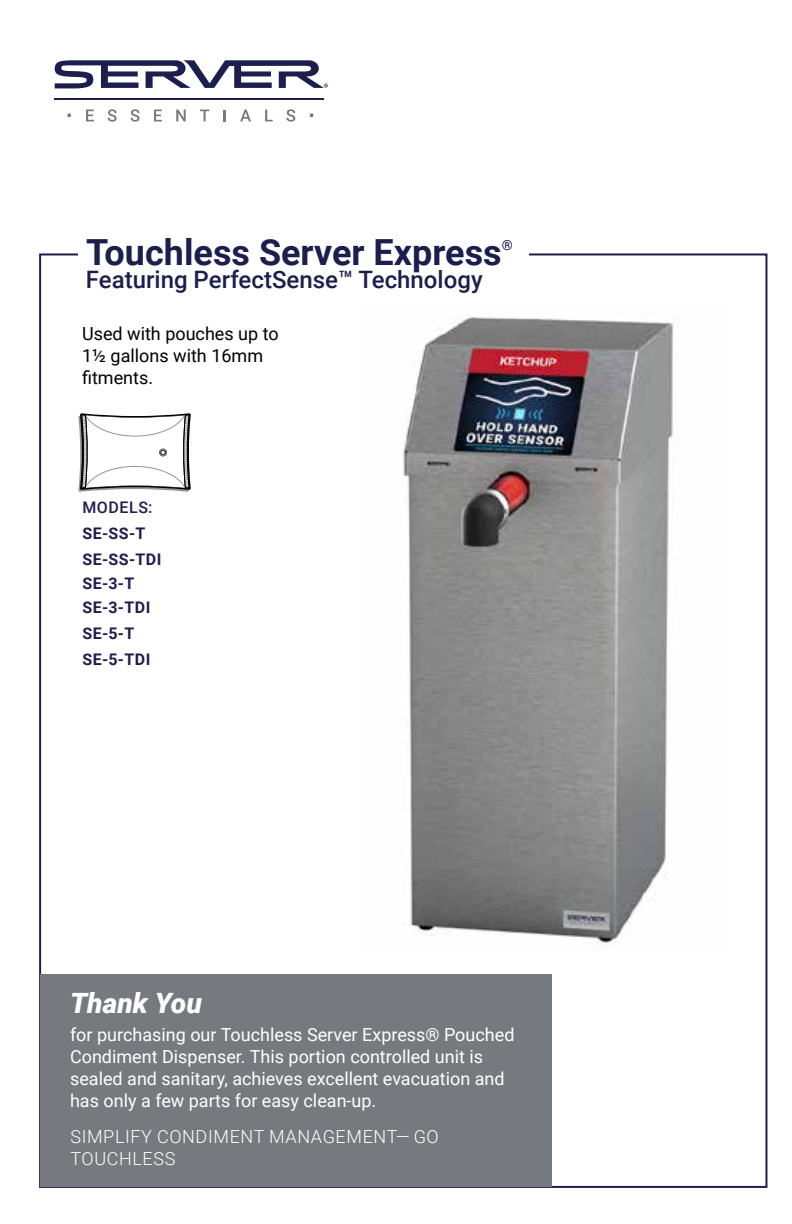
<style>
.page{position:relative;width:792px;height:1224px;background:#fff}
.page>*{position:absolute;margin:0;border:0;box-sizing:border-box;transform-origin:0 0}
.t1{font:700 36px "Roboto";color:#1c1f4e}
.t2{font:italic 900 28px "Roboto";color:#fff}
.t3{font:500 24px "Roboto";color:#1c1f4e}
.t4{font:18px/22px "Roboto";color:#fff}
.t5{font:18px/22px "Roboto";color:#000}
.t6{font:300 18px/22px "Roboto";letter-spacing:.035em;color:#fff}
.t7{font:700 16px/26px "Roboto";letter-spacing:.035em;color:#1c1f4e}
.t8{font:500 16px "Roboto";letter-spacing:.035em;color:#1c1f4e}
.t9{font:500 14px "Roboto";color:#1c1f4e}
</style>
<div class="page">
<div style="left:40px;top:975px;width:511px;height:212px;background:#76797d"></div>
<svg style="left:78px;top:413px;width:113px;height:79px"></svg>
<img style="left:403px;top:317px;width:275px;height:631px">
<hr style="left:55px;top:99px;width:269px;height:1px;background:#1c1f4e">
<svg style="left:67px;top:113px;width:4px;height:4px"></svg>
<svg style="left:86px;top:110px;width:8px;height:11px"></svg>
<svg style="left:108px;top:109px;width:9px;height:13px"></svg>
<svg style="left:131px;top:109px;width:8px;height:13px"></svg>
<svg style="left:154px;top:110px;width:8px;height:11px"></svg>
<svg style="left:176px;top:110px;width:10px;height:11px"></svg>
<svg style="left:200px;top:110px;width:9px;height:11px"></svg>
<svg style="left:224px;top:110px;width:2px;height:11px"></svg>
<svg style="left:240px;top:110px;width:11px;height:11px"></svg>
<svg style="left:265px;top:110px;width:8px;height:11px"></svg>
<svg style="left:286px;top:109px;width:9px;height:13px"></svg>
<svg style="left:310px;top:113px;width:3px;height:4px"></svg>
<svg style="left:55px;top:60px;width:273px;height:28px"></svg>
<h1 class="t1" style="left:86px;top:227px;width:417px">Touchless Server Express</h1>
<p class="t9" style="left:502px;top:235px;width:12px">®</p>
<h3 class="t3" style="left:86px;top:263px;width:398px">Featuring PerfectSense™ Technology</h3>
<p class="t5" style="left:82px;top:322px;width:198px">Used with pouches up to<br>1½ gallons with 16mm fitments.</p>
<p class="t8" style="left:82px;top:496px;width:72px">MODELS:</p>
<p class="t7" style="left:82px;top:520px;width:81px">SE-SS-T<br>SE-SS-TDI</p>
<p class="t7" style="left:82px;top:571px;width:70px;line-height:24px">SE-3-T<br>SE-3-TDI</p>
<p class="t7" style="left:82px;top:620px;width:70px">SE-5-T<br>SE-5-TDI</p>
<h2 class="t2" style="left:70px;top:983px;width:133px">Thank You</h2>
<p class="t4" style="left:70px;top:1023px;width:446px">for purchasing our Touchless Server Express® Pouched Condiment Dispenser. This portion controlled unit is sealed and sanitary, achieves excellent evacuation and has only a few parts for easy clean-up.</p>
<p class="t6" style="left:70px;top:1125px;width:370px">SIMPLIFY CONDIMENT MANAGEMENT— GO<br>TOUCHLESS</p>
</div>
